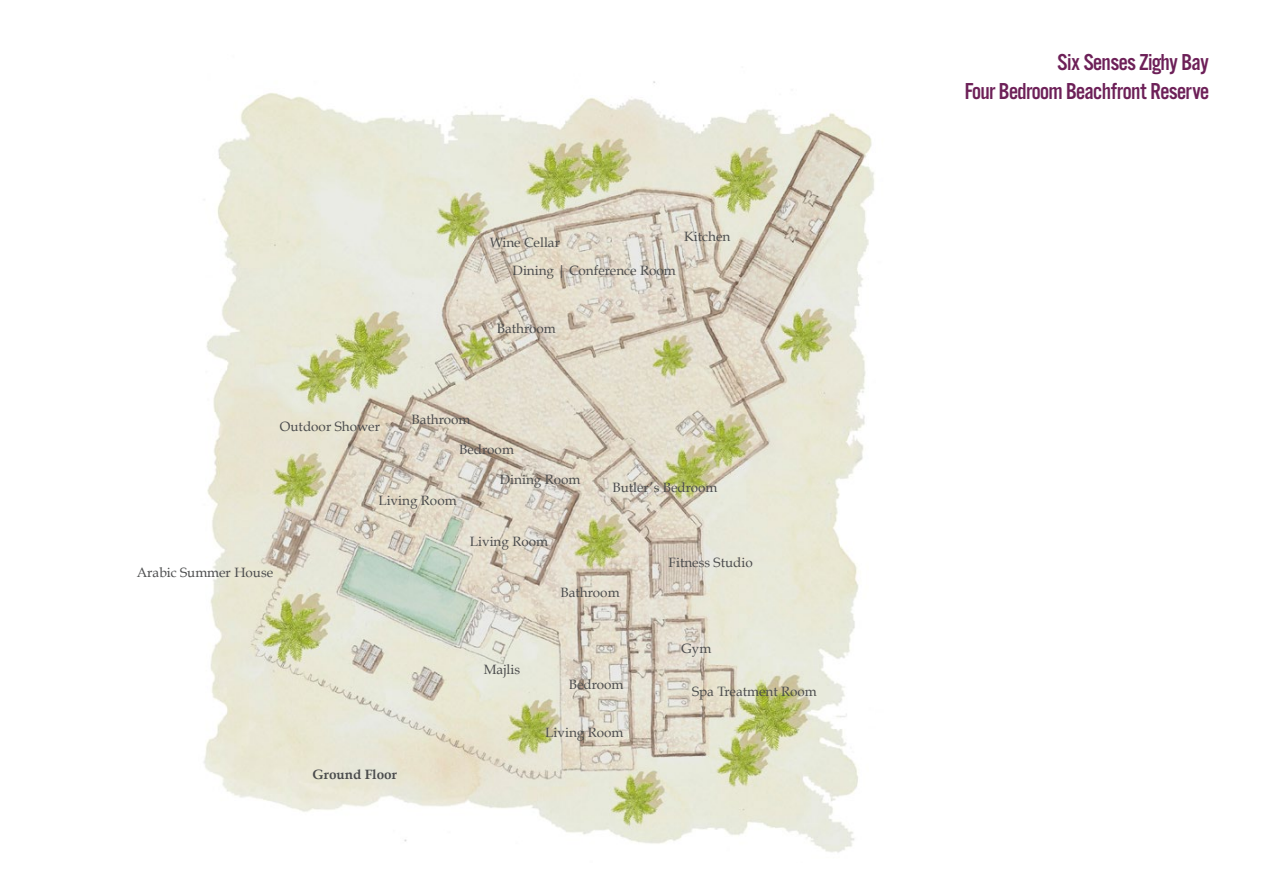
<style>
.page{position:relative;width:1263px;height:893px;background:#fff}
.page>*{position:absolute;margin:0;border:0;box-sizing:border-box;transform-origin:0 0}
.t1{font:24px/28.8px "Alternate Gothic No 3";color:#6d2058;text-align:right}
.t2{font:13.5px "Book Antiqua";color:#4b4c4d}
.t3{font:700 13.5px "Book Antiqua";color:#4b4c4d}
</style>
<div class="page">
<img style="left:204px;top:81px;width:670px;height:772px">
<p class="t2" style="left:490px;top:234px;width:72px">Wine Cellar</p>
<p class="t2" style="left:513px;top:262px;width:165px">Dining | Conference Room</p>
<p class="t2" style="left:684px;top:228px;width:48px">Kitchen</p>
<p class="t2" style="left:497px;top:320px;width:61px">Bathroom</p>
<p class="t2" style="left:280px;top:418px;width:102px">Outdoor Shower</p>
<p class="t2" style="left:411px;top:411px;width:61px">Bathroom</p>
<p class="t2" style="left:459px;top:441px;width:56px">Bedroom</p>
<p class="t2" style="left:500px;top:471px;width:82px">Dining Room</p>
<p class="t2" style="left:612px;top:479px;width:107px">Butler’s Bedroom</p>
<p class="t2" style="left:137px;top:564px;width:138px">Arabic Summer House</p>
<p class="t2" style="left:378px;top:492px;width:80px">Living Room</p>
<p class="t2" style="left:470px;top:533px;width:80px">Living Room</p>
<p class="t2" style="left:561px;top:584px;width:61px">Bathroom</p>
<p class="t3" style="left:313px;top:767px;width:86px">Ground Floor</p>
<p class="t2" style="left:484px;top:661px;width:38px">Majlis</p>
<p class="t2" style="left:569px;top:676px;width:56px">Bedroom</p>
<p class="t2" style="left:545px;top:724px;width:80px">Living Room</p>
<p class="t2" style="left:669px;top:554px;width:86px">Fitness Studio</p>
<p class="t2" style="left:682px;top:640px;width:31px">Gym</p>
<p class="t2" style="left:692px;top:682px;width:126px">Spa Treatment Room</p>
<p class="t1" style="left:965px;top:50px;width:245px">Six Senses Zighy Bay<br>Four Bedroom Beachfront Reserve</p>
</div>
